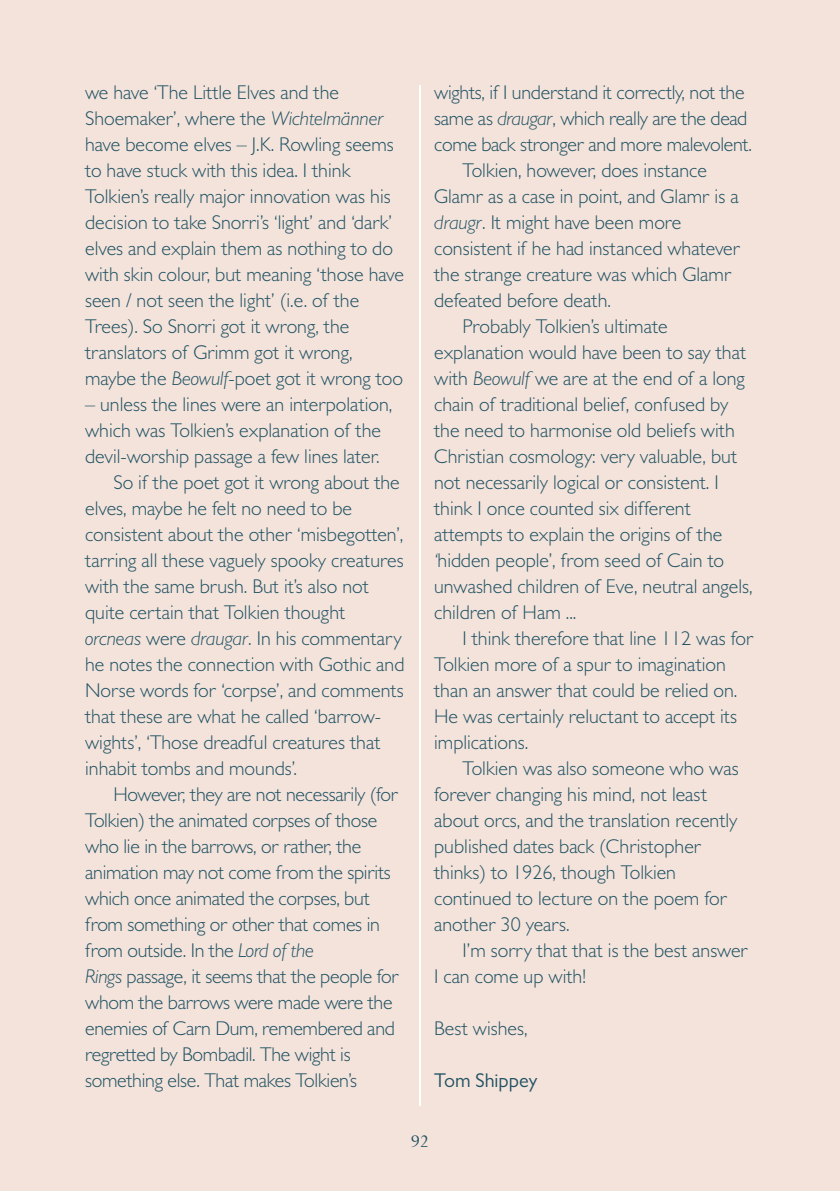
<style>
.page{position:relative;width:840px;height:1191px;background:#fff}
.page>*{position:absolute;margin:0;border:0;box-sizing:border-box;transform-origin:0 0}
.t1{font:300 20px/26px "Gill Sans MT Std";color:#205264}
.t2{font:20px "Gill Sans MT Std";color:#205264}
.t3{font:20px "Perpetua";color:#205264}
.s1{font-weight:400;font-style:italic}
</style>
<div class="page">
<div style="left:0;top:0;width:839px;height:1191px;background:#f4e3da"></div>
<hr style="left:419px;top:85px;width:2px;height:1021px;background:#fff">
<p class="t1" style="left:85px;top:81px;width:320px">we have ‘The Little Elves and the Shoemaker’, where the <span class="s1">Wichtelmänner </span>have become elves – J.K. Rowling seems to have stuck with this idea. I think Tolkien’s really major innovation was his decision to take Snorri’s ‘light’ and ‘dark’ elves and explain them as nothing to do with skin colour, but meaning ‘those have seen / not seen the light’ (i.e. of the Trees). So Snorri got it wrong, the translators of Grimm got it wrong, maybe the <span class="s1">Beowulf</span>-poet got it wrong too</p>
<p class="t1" style="left:85px;top:393px;width:309px">– unless the lines were an interpolation,</p>
<p class="t1" style="left:85px;top:419px;width:297px">which was Tolkien’s explanation of the</p>
<p class="t1" style="left:85px;top:445px;width:296px">devil-worship passage a few lines later.</p>
<p class="t1" style="left:113px;top:471px;width:288px">So if the poet got it wrong about the</p>
<p class="t1" style="left:85px;top:497px;width:268px">elves, maybe he felt no need to be</p>
<p class="t1" style="left:85px;top:523px;width:319px">consistent about the other ‘misbegotten’,</p>
<p class="t1" style="left:85px;top:549px;width:320px">tarring all these vaguely spooky creatures</p>
<p class="t1" style="left:85px;top:575px;width:285px">with the same brush. But it’s also not</p>
<p class="t1" style="left:85px;top:601px;width:261px">quite certain that Tolkien thought</p>
<p class="t1" style="left:85px;top:627px;width:318px"><span class="s1">orcneas</span> were <span class="s1">draugar</span>. In his commentary</p>
<p class="t1" style="left:85px;top:653px;width:320px">he notes the connection with Gothic and</p>
<p class="t1" style="left:85px;top:679px;width:320px">Norse words for ‘corpse’, and comments</p>
<p class="t1" style="left:85px;top:705px;width:297px">that these are what he called ‘barrow-</p>
<p class="t1" style="left:85px;top:731px;width:297px">wights’, ‘Those dreadful creatures that</p>
<p class="t1" style="left:85px;top:757px;width:213px">inhabit tombs and mounds’.</p>
<p class="t1" style="left:113px;top:783px;width:286px">However, they are not necessarily (for</p>
<p class="t1" style="left:85px;top:809px;width:293px">Tolkien) the animated corpses of those</p>
<p class="t1" style="left:85px;top:835px;width:277px">who lie in the barrows, or rather, the</p>
<p class="t1" style="left:85px;top:861px;width:307px">animation may not come from the spirits</p>
<p class="t1" style="left:85px;top:887px;width:286px">which once animated the corpses, but</p>
<p class="t1" style="left:85px;top:913px;width:296px">from something or other that comes in</p>
<p class="t1" style="left:85px;top:939px;width:230px">from outside. In the <span class="s1">Lord of the</span></p>
<p class="t1" style="left:85px;top:965px;width:315px"><span class="s1">Rings</span> passage, it seems that the people for</p>
<p class="t1" style="left:85px;top:991px;width:309px">whom the barrows were made were the</p>
<p class="t1" style="left:85px;top:1017px;width:311px">enemies of Carn Dum, remembered and</p>
<p class="t1" style="left:85px;top:1043px;width:267px">regretted by Bombadil. The wight is</p>
<p class="t1" style="left:85px;top:1069px;width:273px">something else. That makes Tolkien’s</p>
<p class="t1" style="left:434px;top:81px;width:312px">wights, if I understand it correctly, not the</p>
<p class="t1" style="left:434px;top:107px;width:314px">same as <span class="s1">draugar</span>, which really are the dead</p>
<p class="t1" style="left:434px;top:133px;width:319px">come back stronger and more malevolent.</p>
<p class="t1" style="left:462px;top:159px;width:246px">Tolkien, however, does instance</p>
<p class="t1" style="left:434px;top:185px;width:306px">Glamr as a case in point, and Glamr is a</p>
<p class="t1" style="left:434px;top:211px;width:248px"><span class="s1">draugr</span>. It might have been more</p>
<p class="t1" style="left:434px;top:237px;width:307px">consistent if he had instanced whatever</p>
<p class="t1" style="left:434px;top:263px;width:298px">the strange creature was which Glamr</p>
<p class="t1" style="left:434px;top:289px;width:178px">defeated before death.</p>
<p class="t1" style="left:462px;top:315px;width:206px">Probably Tolkien’s ultimate</p>
<p class="t1" style="left:434px;top:341px;width:313px">explanation would have been to say that</p>
<p class="t1" style="left:434px;top:367px;width:312px">with <span class="s1">Beowulf</span> we are at the end of a long</p>
<p class="t1" style="left:434px;top:393px;width:295px">chain of traditional belief, confused by</p>
<p class="t1" style="left:434px;top:419px;width:302px">the need to harmonise old beliefs with</p>
<p class="t1" style="left:434px;top:445px;width:304px">Christian cosmology: very valuable, but</p>
<p class="t1" style="left:434px;top:471px;width:286px">not necessarily logical or consistent. I</p>
<p class="t1" style="left:434px;top:497px;width:258px">think I once counted six different</p>
<p class="t1" style="left:434px;top:523px;width:289px">attempts to explain the origins of the</p>
<p class="t1" style="left:434px;top:549px;width:291px"><span class="s1">‘</span>hidden people’, from seed of Cain to</p>
<p class="t1" style="left:434px;top:575px;width:320px">unwashed children of Eve, neutral angels,</p>
<p class="t1" style="left:434px;top:601px;width:144px">children of Ham ...</p>
<p class="t1" style="left:462px;top:627px;width:292px">I think therefore that line 112 was for</p>
<p class="t1" style="left:434px;top:653px;width:293px">Tolkien more of a spur to imagination</p>
<p class="t1" style="left:434px;top:679px;width:304px">than an answer that could be relied on.</p>
<p class="t1" style="left:434px;top:705px;width:304px">He was certainly reluctant to accept its</p>
<p class="t1" style="left:434px;top:731px;width:96px">implications.</p>
<p class="t1" style="left:462px;top:757px;width:277px">Tolkien was also someone who was</p>
<p class="t1" style="left:434px;top:783px;width:274px">forever changing his mind, not least</p>
<p class="t1" style="left:434px;top:809px;width:304px">about orcs, and the translation recently</p>
<p class="t1" style="left:434px;top:835px;width:268px">published dates back (Christopher</p>
<p class="t1" style="left:434px;top:861px;width:243px">thinks) to 1926, though Tolkien</p>
<p class="t1" style="left:434px;top:887px;width:294px">continued to lecture on the poem for</p>
<p class="t1" style="left:434px;top:913px;width:137px">another 30 years.</p>
<p class="t1" style="left:462px;top:939px;width:287px">I’m sorry that that is the best answer</p>
<p class="t1" style="left:434px;top:965px;width:153px">I can come up with!</p>
<p class="t1" style="left:434px;top:1017px;width:95px">Best wishes,</p>
<p class="t2" style="left:434px;top:1073px;width:105px">Tom Shippey</p>
<p class="t3" style="left:411px;top:1128px;width:20px">92</p>
</div>
